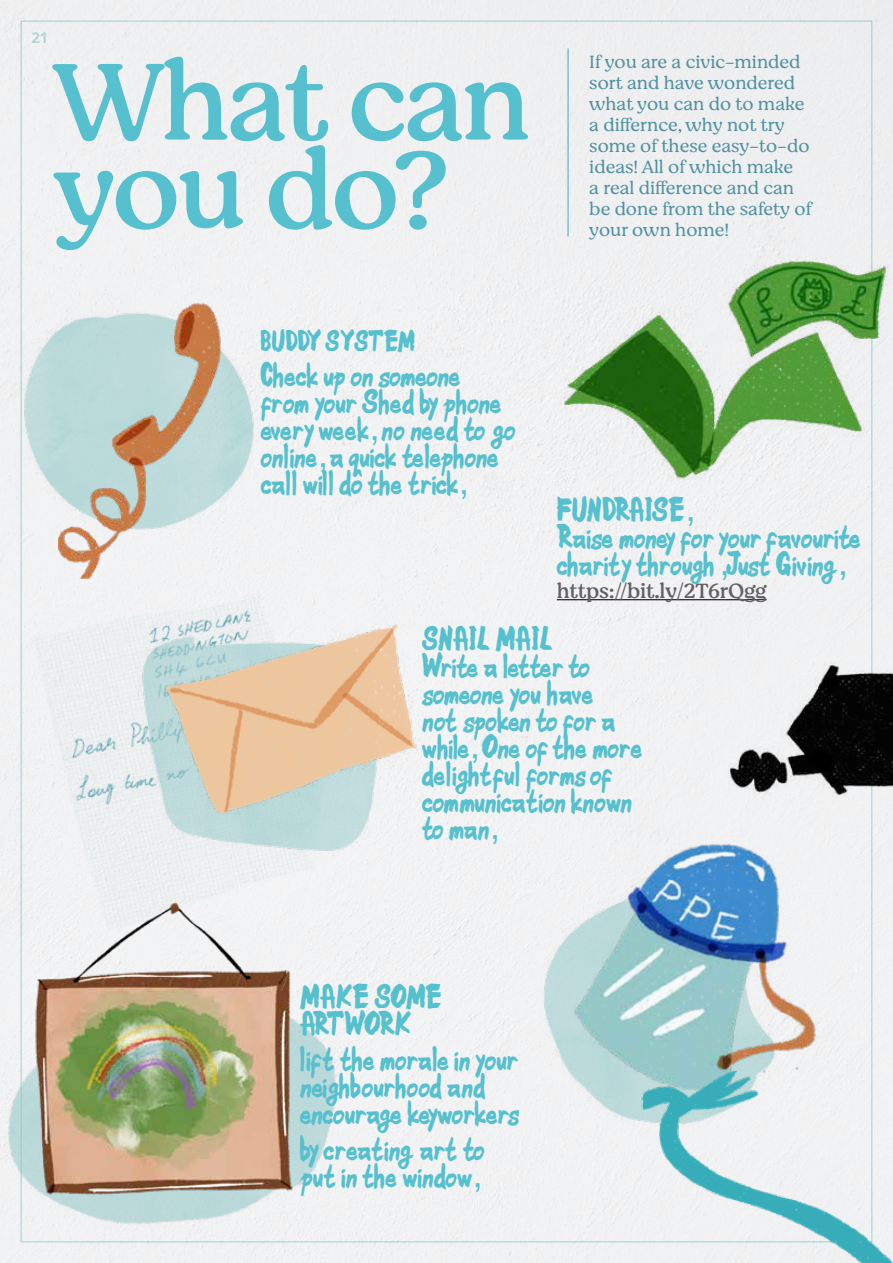
<style>
.page{position:relative;width:893px;height:1263px;background:#f0f1f2}
.page>*{position:absolute;margin:0;border:0;box-sizing:border-box;transform-origin:0 0}
.t1{font:111px/88.5px "Moranga";letter-spacing:-.03em;color:#56c0ce}
.t2{font:36px/27px "La Spacino Lite";letter-spacing:-.03em;color:#56c0ce}
.t3{font:36px/27px "La Spacino Lite";letter-spacing:-.01em;color:#56c0ce}
.t4{font:36px/27px "La Spacino Lite";letter-spacing:-.07em;color:#56c0ce}
.t5{font:31.5px "La Spacino Lite";letter-spacing:-.01em;color:#56c0ce}
.t6{font:21px "Moranga";letter-spacing:-.01em;color:#636164}
.t7{font:300 18px/21px "Moranga";color:#5292a2}
.t8{font:700 15px "Open Sans";color:#86cdd8}
</style>
<div class="page">
<img style="left:21px;top:306px;width:240px;height:226px">
<img style="left:58px;top:301px;width:166px;height:278px">
<img style="left:542px;top:892px;width:66px;height:233px">
<img style="left:566px;top:833px;width:260px;height:266px">
<img style="left:729px;top:662px;width:164px;height:133px">
<hr style="left:568px;top:48px;width:1px;height:189px;background:#3aacbb">
<div style="left:32px;top:583px;width:301px;height:336px;background:#eff0f1"></div>
<img style="left:138px;top:633px;width:243px;height:222px">
<img style="left:161px;top:617px;width:259px;height:207px">
<img style="left:563px;top:249px;width:327px;height:234px">
<hr style="left:557px;top:599px;width:210px;height:1px;background:#000">
<img style="left:0;top:919px;width:374px;height:344px">
<img style="left:31px;top:901px;width:265px;height:296px">
<img style="left:608px;top:983px;width:285px;height:280px">
<p class="t8" style="left:31px;top:27px;width:19px">21</p>
<h1 class="t1" style="left:54px;top:56px;width:478px">What can you do?</h1>
<p class="t7" style="left:589px;top:51px;width:224px">If you are a civic-minded sort and have wondered what you can do to make a differnce, why not try some of these easy-to-do ideas! All of which make<br>a real difference and can be done from the safety of your own home!</p>
<p class="t5" style="left:261px;top:328px;width:158px">BUDDY SYSTEM</p>
<p class="t2" style="left:261px;top:366px;width:257px">Check up on someone from your Shed by phone every week, no need to go online, a quick telephone call will do the trick</p>
<p class="t3" style="left:557px;top:501px;width:306px">FUNDRAISE<br>Raise money for your favourite charity through Just Giving</p>
<p class="t6" style="left:557px;top:576px;width:211px">https://bit.ly/2T6rQgg</p>
<p class="t2" style="left:422px;top:630px;width:223px">SNAIL MAIL<br>Write a letter to someone you have<br>not spoken to for a while One of the more delightful forms of communication known to man</p>
<p class="t4" style="left:300px;top:987px;width:144px">MAKE SOME<br>ARTWORK</p>
<p class="t3" style="left:300px;top:1050px;width:220px">lift the morale in your neighbourhood and encourage keyworkers</p>
<p class="t3" style="left:300px;top:1139px;width:187px">by creating art to put in the window</p>
</div>
